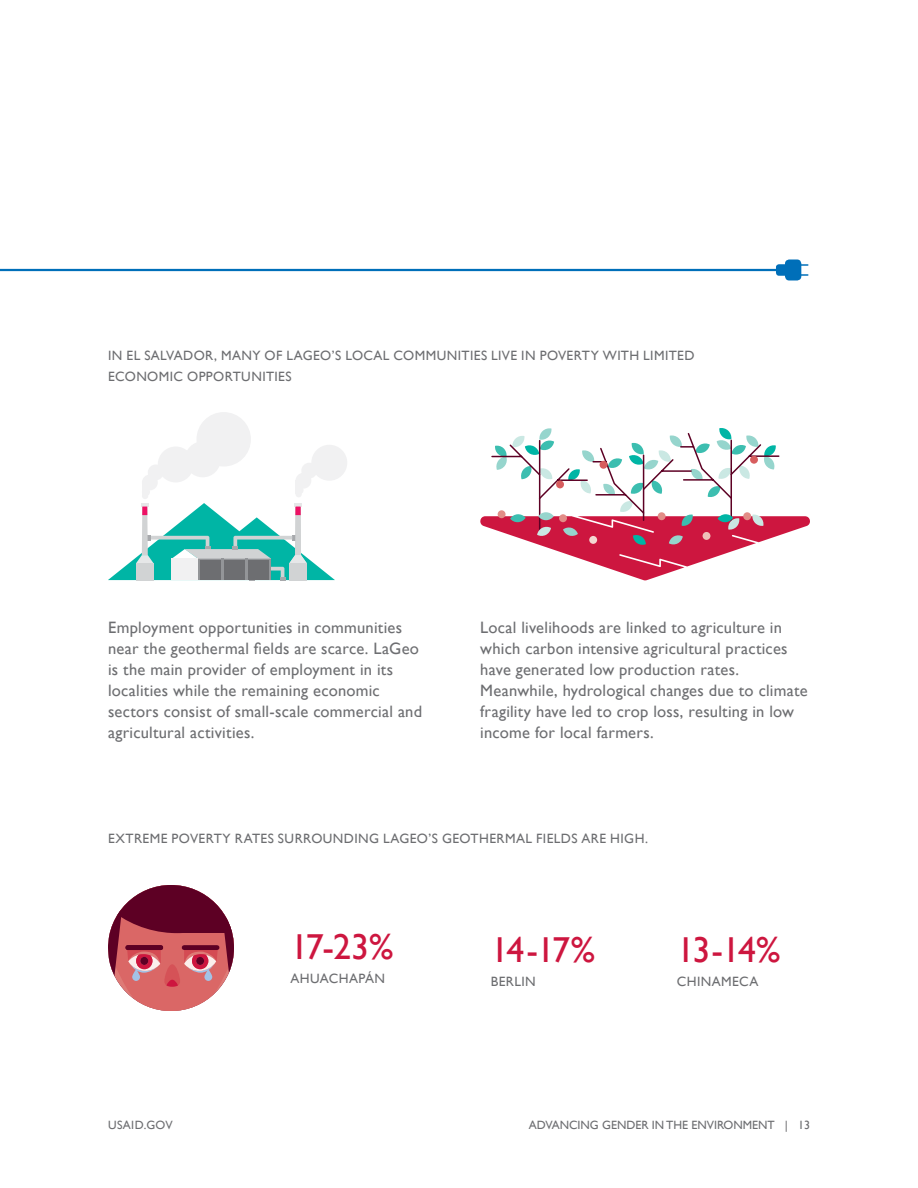
<style>
.page{position:relative;width:918px;height:1188px;background:#fff}
.page>*{position:absolute;margin:0;border:0;box-sizing:border-box;transform-origin:0 0}
.t1{font:36px "Gill Sans";letter-spacing:-.06em;color:#cd163f}
.t2{font:16.5px/21px "Gill Sans";letter-spacing:.015em;color:#6d6e71}
.t3{font:13.5px/21px "Gill Sans";letter-spacing:.03em;color:#6d6e71}
.t4{font:12px "Gill Sans";color:#6d6e71}
.t5{font:12px "Gill Sans";letter-spacing:.03em;color:#6d6e71}
</style>
<div class="page">
<svg style="left:109px;top:885px;width:125px;height:126px"></svg>
<div style="left:196px;top:957px;width:8px;height:8px;background:#5d0024;border-radius:50%"></div>
<div style="left:184px;top:945px;width:33px;height:5px;background:#5d0024"></div>
<div style="left:128px;top:945px;width:33px;height:5px;background:#5d0024"></div>
<div style="left:142px;top:475px;width:16px;height:15px;background:#f1f1f2;border-radius:50%"></div>
<div style="left:148px;top:464px;width:16px;height:16px;background:#f1f1f2;border-radius:50%"></div>
<div style="left:158px;top:447px;width:36px;height:35px;background:#f1f1f2;border-radius:50%"></div>
<div style="left:185px;top:441px;width:36px;height:36px;background:#f1f1f2;border-radius:50%"></div>
<div style="left:197px;top:412px;width:54px;height:55px;background:#f1f1f2;border-radius:50%"></div>
<div style="left:296px;top:473px;width:15px;height:16px;background:#f1f1f2;border-radius:50%"></div>
<div style="left:301px;top:463px;width:16px;height:16px;background:#f1f1f2;border-radius:50%"></div>
<div style="left:311px;top:445px;width:36px;height:36px;background:#f1f1f2;border-radius:50%"></div>
<svg style="left:108px;top:481px;width:227px;height:99px"></svg>
<svg style="left:480px;top:428px;width:330px;height:153px"></svg>
<hr style="left:0;top:269px;width:795px;height:2px;background:#006fb9">
<svg style="left:776px;top:260px;width:32px;height:20px"></svg>
<p class="t3" style="left:108px;top:345px;width:588px">IN EL SALVADOR, MANY OF LAGEO’S LOCAL COMMUNITIES LIVE IN POVERTY WITH LIMITED<br>ECONOMIC OPPORTUNITIES</p>
<p class="t2" style="left:108px;top:617px;width:316px">Employment opportunities in communities near the geothermal fields are scarce. LaGeo is the main provider of employment in its localities while the remaining economic sectors consist of small-scale commercial and agricultural activities.</p>
<p class="t2" style="left:480px;top:617px;width:329px">Local livelihoods are linked to agriculture in which carbon intensive agricultural practices have generated low production rates.<br>Meanwhile, hydrological changes due to climate fragility have led to crop loss, resulting in low income for local farmers.</p>
<p class="t3" style="left:108px;top:828px;width:542px">EXTREME POVERTY RATES SURROUNDING LAGEO’S GEOTHERMAL FIELDS ARE HIGH.</p>
<h1 class="t1" style="left:291px;top:925px;width:104px">17-23%</h1>
<p class="t3" style="left:291px;top:968px;width:96px">AHUACHAPÁN</p>
<h1 class="t1" style="left:491px;top:928px;width:106px">14-17%</h1>
<p class="t3" style="left:491px;top:971px;width:47px">BERLIN</p>
<h1 class="t1" style="left:677px;top:928px;width:105px">13-14%</h1>
<p class="t3" style="left:677px;top:971px;width:83px">CHINAMECA</p>
<p class="t5" style="left:108px;top:1118px;width:66px">USAID.GOV</p>
<p class="t4" style="left:529px;top:1118px;width:283px">ADVANCING GENDER IN THE ENVIRONMENT | 13</p>
</div>
